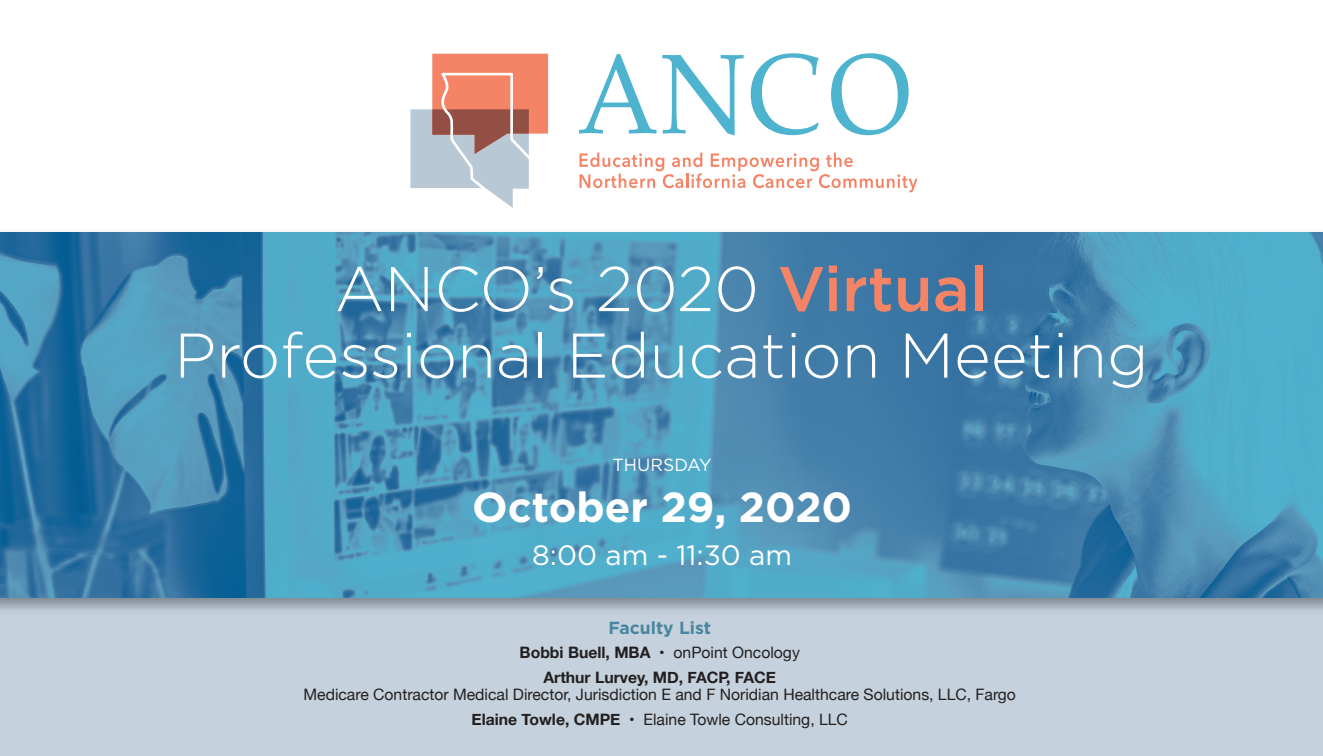
<style>
.page{position:relative;width:1323px;height:756px;background:#fff}
.page>*{position:absolute;margin:0;border:0;box-sizing:border-box;transform-origin:0 0}
.t1{font:300 63px/66.5px "Gotham";color:#fff;text-align:center}
.t2{font:700 42px "Gotham HTF";color:#fff}
.t3{font:28px "Gotham HTF";color:#fff}
.t4{font:700 17.5px "Gotham";color:#49869f}
.t5{font:17.5px "Gotham HTF";color:#fff}
.t6{font:15.75px/24.5px "Helvetica Neue";color:#231f20;text-align:center}
.t7{font:700 15.75px/24.5px "Helvetica Neue";color:#231f20;text-align:center}
.s1{font-family:"Gotham HTF";font-weight:500;color:#f48465}
.s2{font-weight:400}
.s3{font-weight:700}
</style>
<div class="page">
<div style="left:0;top:620px;width:1323px;height:136px;background:#c5d1dc"></div>
<svg style="left:579px;top:54px;width:77px;height:80px"></svg>
<svg style="left:662px;top:55px;width:82px;height:81px"></svg>
<svg style="left:751px;top:53px;width:68px;height:82px"></svg>
<svg style="left:831px;top:53px;width:78px;height:82px"></svg>
<svg style="left:580px;top:153px;width:338px;height:39px"></svg>
<svg style="left:410px;top:54px;width:138px;height:154px"></svg>
<img style="left:0;top:232px;width:1323px;height:388px">
<img style="left:0;top:233px;width:1323px;height:365px">
<h1 class="t1" style="left:174px;top:255px;width:976px">ANCO’s 2020 <span class="s1">Virtual<br></span>Professional Education Meeting</h1>
<p class="t5" style="left:613px;top:455px;width:101px">THURSDAY</p>
<h2 class="t2" style="left:472px;top:482px;width:382px">October 29, 2020</h2>
<h3 class="t3" style="left:532px;top:540px;width:261px">8:00 am - 11:30 am</h3>
<p class="t4" style="left:608px;top:617px;width:104px">Faculty List</p>
<p class="t7" style="left:520px;top:641px;width:282px">Bobbi Buell, MBA <span class="s2">• onPoint Oncology<br></span>Arthur Lurvey, MD, FACP, FACE</p>
<p class="t6" style="left:304px;top:683px;width:714px">Medicare Contractor Medical Director, Jurisdiction E and F Noridian Healthcare Solutions, LLC, Fargo<br><span class="s3">Elaine Towle, CMPE</span> • Elaine Towle Consulting, LLC</p>
</div>
